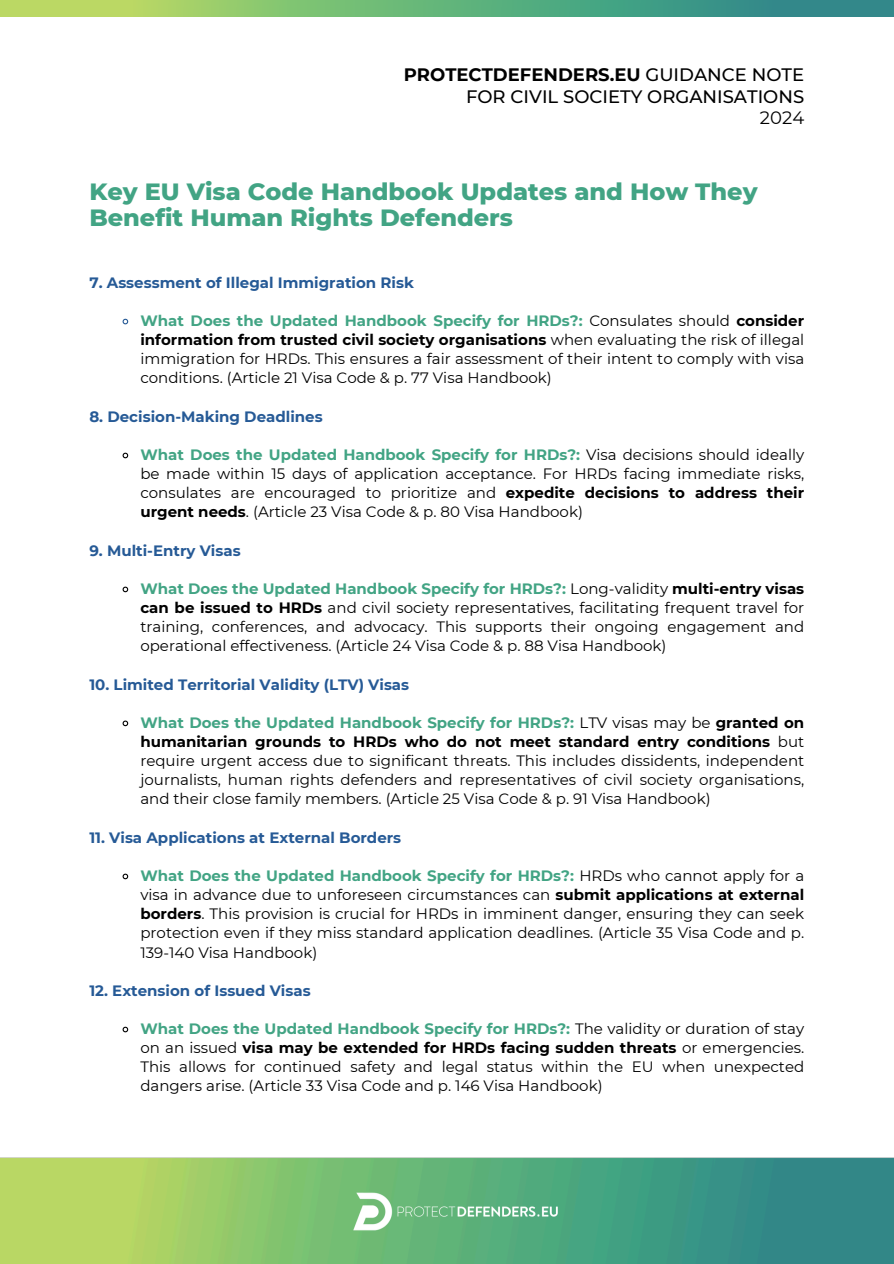
<style>
.page{position:relative;width:894px;height:1264px;background:#fff}
.page>*{position:absolute;margin:0;border:0;box-sizing:border-box;transform-origin:0 0}
.t1{font:800 24px/25.8px "Montserrat";color:#42a484}
.t2{font:500 18px/21.3px "Montserrat";color:#000;text-align:right}
.t3{font:15px/19.2px "Montserrat";color:#000;text-align:justify}
.t4{font:700 15px "Montserrat";color:#265a96}
.s1{font-weight:700}
.s2{font-weight:400}
.s3{font-weight:700;color:#42a484}
</style>
<div class="page">
<svg style="left:0;top:0;width:893px;height:17px;background:#6cb278"></svg>
<svg style="left:122px;top:318px;width:7px;height:7px"></svg>
<svg style="left:122px;top:452px;width:7px;height:7px"></svg>
<svg style="left:122px;top:586px;width:7px;height:7px"></svg>
<svg style="left:122px;top:720px;width:7px;height:7px"></svg>
<svg style="left:122px;top:873px;width:7px;height:7px"></svg>
<svg style="left:122px;top:1026px;width:7px;height:7px"></svg>
<img style="left:0;top:1157px;width:893px;height:106px">
<p class="t2" style="left:403px;top:64px;width:402px"><span class="s1">PROTECTDEFENDERS.EU</span> GUIDANCE NOTE<br>FOR CIVIL SOCIETY ORGANISATIONS<br><span class="s2">2024</span></p>
<h3 class="t1" style="left:89px;top:178px;width:669px">Key EU Visa Code Handbook Updates and How They<br>Benefit Human Rights Defenders</h3>
<h2 class="t4" style="left:89px;top:273px;width:326px">7. Assessment of Illegal Immigration Risk</h2>
<h1 class="t3" style="left:140px;top:311px;width:665px"><span class="s3">What Does the Updated Handbook Specify for HRDs?:</span> Consulates should <span class="s1">consider information from trusted civil society organisations</span> when evaluating the risk of illegal immigration for HRDs. This ensures a fair assessment of their intent to comply with visa conditions. (Article 21 Visa Code &amp; p. 77 Visa Handbook)</h1>
<h3 class="t4" style="left:89px;top:407px;width:235px">8. Decision-Making Deadlines</h3>
<p class="t3" style="left:140px;top:445px;width:665px"><span class="s3">What Does the Updated Handbook Specify for HRDs?:</span> Visa decisions should ideally be made within 15 days of application acceptance. For HRDs facing immediate risks, consulates are encouraged to prioritize and <span class="s1">expedite decisions to address their urgent needs</span>. (Article 23 Visa Code &amp; p. 80 Visa Handbook)</p>
<h3 class="t4" style="left:89px;top:541px;width:153px">9. Multi-Entry Visas</h3>
<p class="t3" style="left:140px;top:579px;width:665px"><span class="s3">What Does the Updated Handbook Specify for HRDs?:</span> Long-validity <span class="s1">multi-entry visas can be issued to HRDs</span> and civil society representatives, facilitating frequent travel for training, conferences, and advocacy. This supports their ongoing engagement and operational effectiveness. (Article 24 Visa Code &amp; p. 88 Visa Handbook)</p>
<h3 class="t4" style="left:89px;top:675px;width:321px">10. Limited Territorial Validity (LTV) Visas</h3>
<p class="t3" style="left:140px;top:713px;width:665px"><span class="s3">What Does the Updated Handbook Specify for HRDs?:</span> LTV visas may be <span class="s1">granted on humanitarian grounds to HRDs who do not meet standard entry conditions</span> but require urgent access due to significant threats. This includes dissidents, independent journalists, human rights defenders and representatives of civil society organisations, and their close family members. (Article 25 Visa Code &amp; p. 91 Visa Handbook)</p>
<h3 class="t4" style="left:89px;top:828px;width:313px">11. Visa Applications at External Borders</h3>
<p class="t3" style="left:140px;top:866px;width:665px"><span class="s3">What Does the Updated Handbook Specify for HRDs?:</span> HRDs who cannot apply for a visa in advance due to unforeseen circumstances can <span class="s1">submit applications at external borders</span>. This provision is crucial for HRDs in imminent danger, ensuring they can seek protection even if they miss standard application deadlines. (Article 35 Visa Code and p.<br>139-140 Visa Handbook)</p>
<h3 class="t4" style="left:89px;top:981px;width:223px">12. Extension of Issued Visas</h3>
<p class="t3" style="left:140px;top:1019px;width:665px"><span class="s3">What Does the Updated Handbook Specify for HRDs?:</span> The validity or duration of stay on an issued <span class="s1">visa may be extended for HRDs facing sudden threats</span> or emergencies.<br>This allows for continued safety and legal status within the EU when unexpected dangers arise. (Article 33 Visa Code and p. 146 Visa Handbook)</p>
</div>
